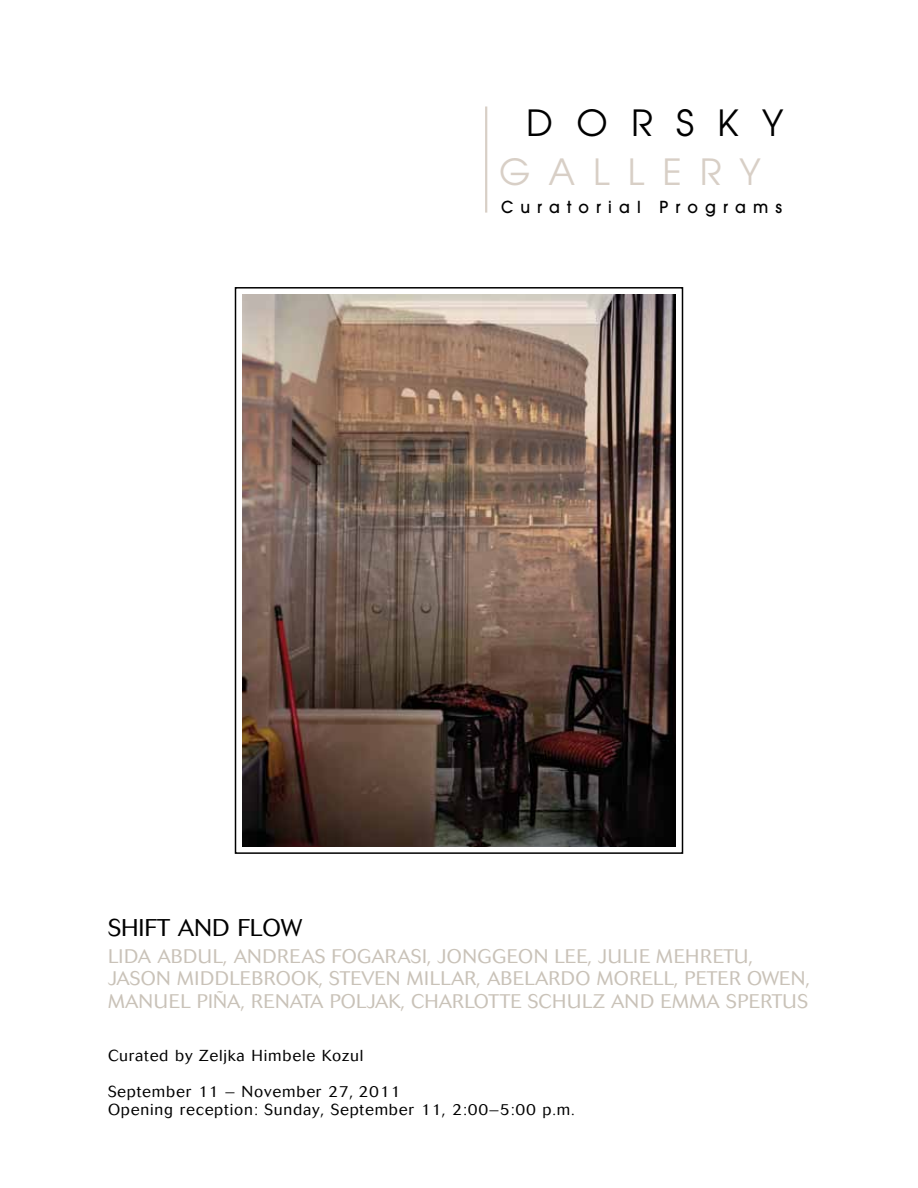
<style>
.page{position:relative;width:918px;height:1188px;background:#fff}
.page>*{position:absolute;margin:0;border:0;box-sizing:border-box;transform-origin:0 0}
.t1{font:36px "Avant Garde";letter-spacing:.5em;color:#d8cfc6}
.t2{font:36px "Avant Garde";letter-spacing:.65em;color:#000}
.t3{font:300 24px "Cosmos";color:#000}
.t4{font:300 19.5px/22.5px "Cosmos";letter-spacing:.02em;color:#c9c2b8}
.t5{font:500 16.5px "Avant Garde";letter-spacing:.45em;color:#000;scale:.95 1}
.t6{font:300 15.75px/18px "Cosmos";letter-spacing:.05em;color:#000}
</style>
<div class="page">
<hr style="left:485px;top:107px;width:2px;height:106px;background:#d8cfc6">
<div style="left:235px;top:287px;width:448px;height:567px;border:2px solid #000"></div>
<img style="left:242px;top:294px;width:434px;height:553px">
<h1 class="t2" style="left:526px;top:100px;width:259px">DORSKY</h1>
<h1 class="t1" style="left:499px;top:149px;width:263px">GALLERY</h1>
<p class="t5" style="left:501px;top:197px;width:297px">Curatorial Programs</p>
<p class="t3" style="left:108px;top:914px;width:196px">SHIFT AND FLOW</p>
<p class="t4" style="left:108px;top:945px;width:703px">LIDA ABDUL, ANDREAS FOGARASI, JONGGEON LEE, JULIE MEHRETU,<br>JASON MIDDLEBROOK, STEVEN MILLAR, ABELARDO MORELL, PETER OWEN,<br>MANUEL PIñA, RENATA POLJAK, CHARLOTTE SCHULZ AND EMMA SPERTUS</p>
<p class="t6" style="left:108px;top:1047px;width:257px">Curated by Zeljka Himbele Kozul</p>
<p class="t6" style="left:108px;top:1083px;width:468px">September 11 – November 27, 2011<br>Opening reception: Sunday, September 11, 2:00–5:00 p.m.</p>
</div>
